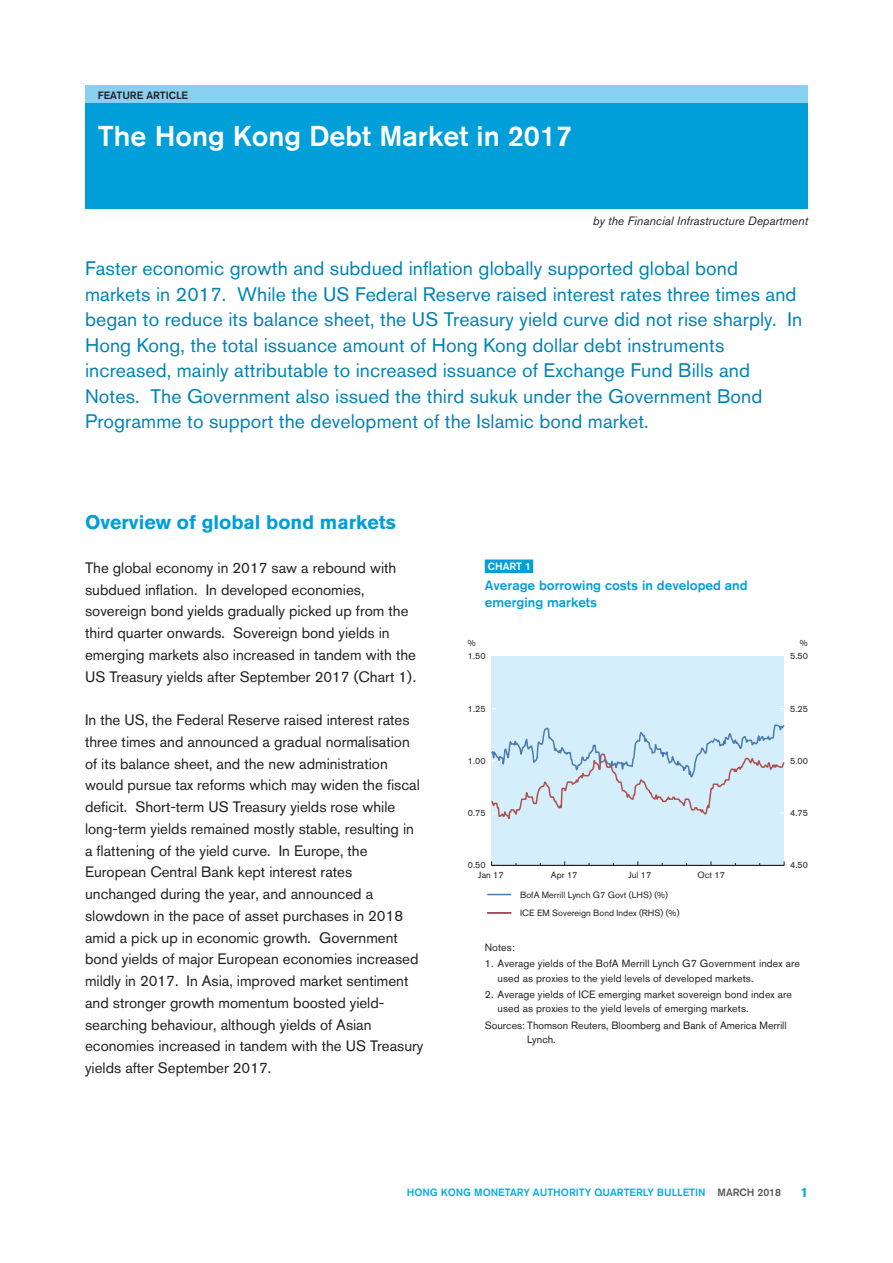
<style>
.page{position:relative;width:893px;height:1263px;background:#fff}
.page>*{position:absolute;margin:0;border:0;box-sizing:border-box;transform-origin:0 0}
.t1{font:500 28.5px "Akzidenz Grotesk BQ";color:#fff}
.t2{font:19.5px/25.5px "Akzidenz Grotesk BQ";letter-spacing:.005em;color:#0083b6}
.t3{font:700 19.5px "Akzidenz Grotesk BQ";color:#009fda}
.t4{font:15px/21.8px "Akzidenz Grotesk BQ";color:#231f20}
.t5{font:500 13.5px/16.5px "Akzidenz Grotesk BQ";color:#009fda}
.t6{font:700 13.5px "Akzidenz Grotesk BQ";color:#00ade2}
.t7{font:italic 12px "Akzidenz Grotesk BQ";color:#231f20}
.t8{font:10.5px/14.2px "Akzidenz Grotesk BQ";letter-spacing:.01em;color:#231f20}
.t9{font:500 10.5px "Akzidenz Grotesk BQ";color:#00ade2}
.t10{font:500 10.5px "Akzidenz Grotesk BQ";color:#231f20}
.t11{font:500 10.5px "Akzidenz Grotesk BQ";color:#57585a}
.t12{font:500 10.5px "Akzidenz Grotesk BQ";color:#fff}
.t13{font:9px/18.3px "Akzidenz Grotesk BQ";color:#231f20}
.s1{color:#57585a}
</style>
<div class="page">
<div style="left:85px;top:85px;width:723px;height:123px;background:#009fda"></div>
<div style="left:85px;top:85px;width:723px;height:17px;background:#88d0ef"></div>
<div style="left:485px;top:559px;width:48px;height:14px;background:#009fda"></div>
<div style="left:492px;top:656px;width:292px;height:209px;background:#d4effb"></div>
<hr style="left:492px;top:865px;width:292px;height:1px;background:#231f20">
<hr style="left:488px;top:912px;width:23px;height:2px;background:#0d4da1">
<svg style="left:488px;top:894px;width:23px;height:1px"></svg>
<svg style="left:488px;top:912px;width:23px;height:1px"></svg>
<svg style="left:491px;top:723px;width:294px;height:102px"></svg>
<p class="t10" style="left:98px;top:89px;width:92px">FEATURE ARTICLE</p>
<h1 class="t1" style="left:98px;top:118px;width:476px">The Hong Kong Debt Market in 2017</h1>
<p class="t7" style="left:593px;top:214px;width:217px">by the Financial Infrastructure Department</p>
<p class="t2" style="left:85px;top:255px;width:719px">Faster economic growth and subdued inflation globally supported global bond markets in 2017. While the US Federal Reserve raised interest rates three times and began to reduce its balance sheet, the US Treasury yield curve did not rise sharply. In Hong Kong, the total issuance amount of Hong Kong dollar debt instruments increased, mainly attributable to increased issuance of Exchange Fund Bills and Notes. The Government also issued the third sukuk under the Government Bond Programme to support the development of the Islamic bond market.</p>
<h2 class="t3" style="left:85px;top:511px;width:312px">Overview of global bond markets</h2>
<p class="t4" style="left:85px;top:557px;width:333px">The global economy in 2017 saw a rebound with subdued inflation. In developed economies, sovereign bond yields gradually picked up from the third quarter onwards. Sovereign bond yields in emerging markets also increased in tandem with the US Treasury yields after September 2017 (Chart 1).</p>
<p class="t4" style="left:85px;top:709px;width:340px">In the US, the Federal Reserve raised interest rates three times and announced a gradual normalisation of its balance sheet, and the new administration would pursue tax reforms which may widen the fiscal deficit. Short-term US Treasury yields rose while long-term yields remained mostly stable, resulting in a flattening of the yield curve. In Europe, the European Central Bank kept interest rates unchanged during the year, and announced a slowdown in the pace of asset purchases in 2018 amid a pick up in economic growth. Government bond yields of major European economies increased mildly in 2017. In Asia, improved market sentiment and stronger growth momentum boosted yield&shy;searching behaviour, although yields of Asian economies increased in tandem with the US Treasury yields after September 2017.</p>
<p class="t12" style="left:488px;top:560px;width:45px">CHART 1</p>
<p class="t5" style="left:485px;top:577px;width:264px">Average borrowing costs in developed and emerging markets</p>
<p class="t13" style="left:468px;top:634px;width:10px">%</p>
<p class="t13" style="left:800px;top:634px;width:10px">%</p>
<p class="t13" style="left:468px;top:647px;width:19px">1.50</p>
<p class="t13" style="left:790px;top:647px;width:19px">5.50</p>
<p class="t13" style="left:468px;top:699px;width:19px">1.25</p>
<p class="t13" style="left:468px;top:751px;width:19px">1.00</p>
<p class="t13" style="left:468px;top:804px;width:19px">0.75</p>
<p class="t13" style="left:468px;top:856px;width:19px">0.50</p>
<p class="t13" style="left:478px;top:866px;width:27px">Jan 17</p>
<p class="t13" style="left:551px;top:866px;width:28px">Apr 17</p>
<p class="t13" style="left:628px;top:866px;width:24px">Jul 17</p>
<p class="t13" style="left:697px;top:866px;width:29px">Oct 17</p>
<p class="t13" style="left:520px;top:886px;width:161px">BofA Merrill Lynch G7 Govt (LHS) (%)<br>ICE EM Sovereign Bond Index (RHS) (%)</p>
<p class="t13" style="left:790px;top:699px;width:19px">5.25</p>
<p class="t13" style="left:790px;top:751px;width:19px">5.00</p>
<p class="t13" style="left:790px;top:804px;width:19px">4.75</p>
<p class="t13" style="left:790px;top:856px;width:19px">4.50</p>
<p class="t8" style="left:485px;top:940px;width:32px">Notes:</p>
<p class="t8" style="left:498px;top:956px;width:304px;text-indent:-13px">1. Average yields of the BofA Merrill Lynch G7 Government index are used as proxies to the yield levels of developed markets.</p>
<p class="t8" style="left:498px;top:987px;width:296px;text-indent:-13px">2. Average yields of ICE emerging market sovereign bond index are used as proxies to the yield levels of emerging markets.</p>
<p class="t8" style="left:527px;top:1018px;width:261px;text-indent:-43px">Sources: Thomson Reuters, Bloomberg and Bank of America Merrill<br>Lynch.</p>
<p class="t9" style="left:407px;top:1185px;width:99px">Hong Kong monetar</p>
<p class="t9" style="left:523px;top:1185px;width:18px">y auth</p>
<p class="t9" style="left:561px;top:1185px;width:49px">ority Quarterl</p>
<p class="t9" style="left:647px;top:1185px;width:24px">y Bulleti</p>
<p class="t9" style="left:698px;top:1185px;width:15px">n <span class="s1">M</span></p>
<p class="t11" style="left:726px;top:1185px;width:57px">ARCH 2018</p>
<p class="t6" style="left:800px;top:1184px;width:9px">1</p>
</div>
